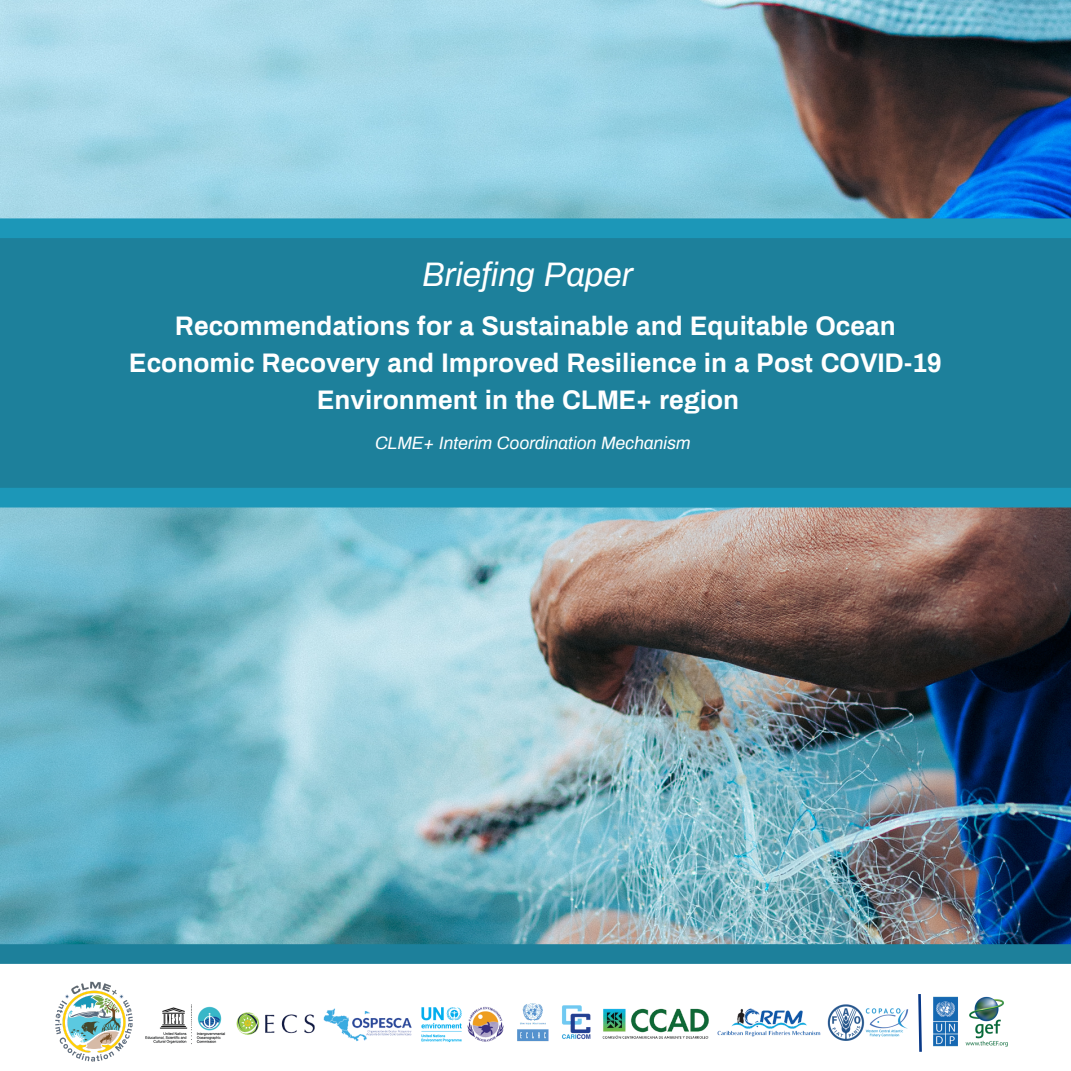
<style>
.page{position:relative;width:1071px;height:1071px;background:#fff}
.page>*{position:absolute;margin:0;border:0;box-sizing:border-box;transform-origin:0 0}
.t1{font:italic 33.25px "Archivo";color:#fff}
.t2{font:700 26.25px/36.8px "Archivo";color:#fff;text-align:center}
.t3{font:italic 17.5px "Archivo";color:#fff}
</style>
<div class="page">
<img style="left:0;top:0;width:1071px;height:944px">
<div style="left:0;top:228px;width:1071px;height:269px;background:#1d809b"></div>
<div style="left:0;top:488px;width:1071px;height:20px;background:#1c97b8"></div>
<img style="left:145px;top:1004px;width:359px;height:41px">
<img style="left:562px;top:1004px;width:347px;height:37px">
<img style="left:55px;top:981px;width:78px;height:81px">
<svg style="left:918px;top:994px;width:4px;height:58px"></svg>
<img style="left:933px;top:996px;width:25px;height:51px">
<img style="left:965px;top:996px;width:43px;height:51px">
<div style="left:0;top:944px;width:1071px;height:20px;background:#1d809b"></div>
<div style="left:0;top:218px;width:1071px;height:20px;background:#1c97b8"></div>
<img style="left:517px;top:1003px;width:32px;height:39px">
<p class="t1" style="left:423px;top:256px;width:212px">Briefing Paper</p>
<p class="t2" style="left:129px;top:308px;width:814px">Recommendations for a Sustainable and Equitable Ocean<br>Economic Recovery and Improved Resilience in a Post COVID-19<br>Environment in the CLME+ region</p>
<p class="t3" style="left:375px;top:433px;width:317px">CLME+ Interim Coordination Mechanism</p>
</div>
